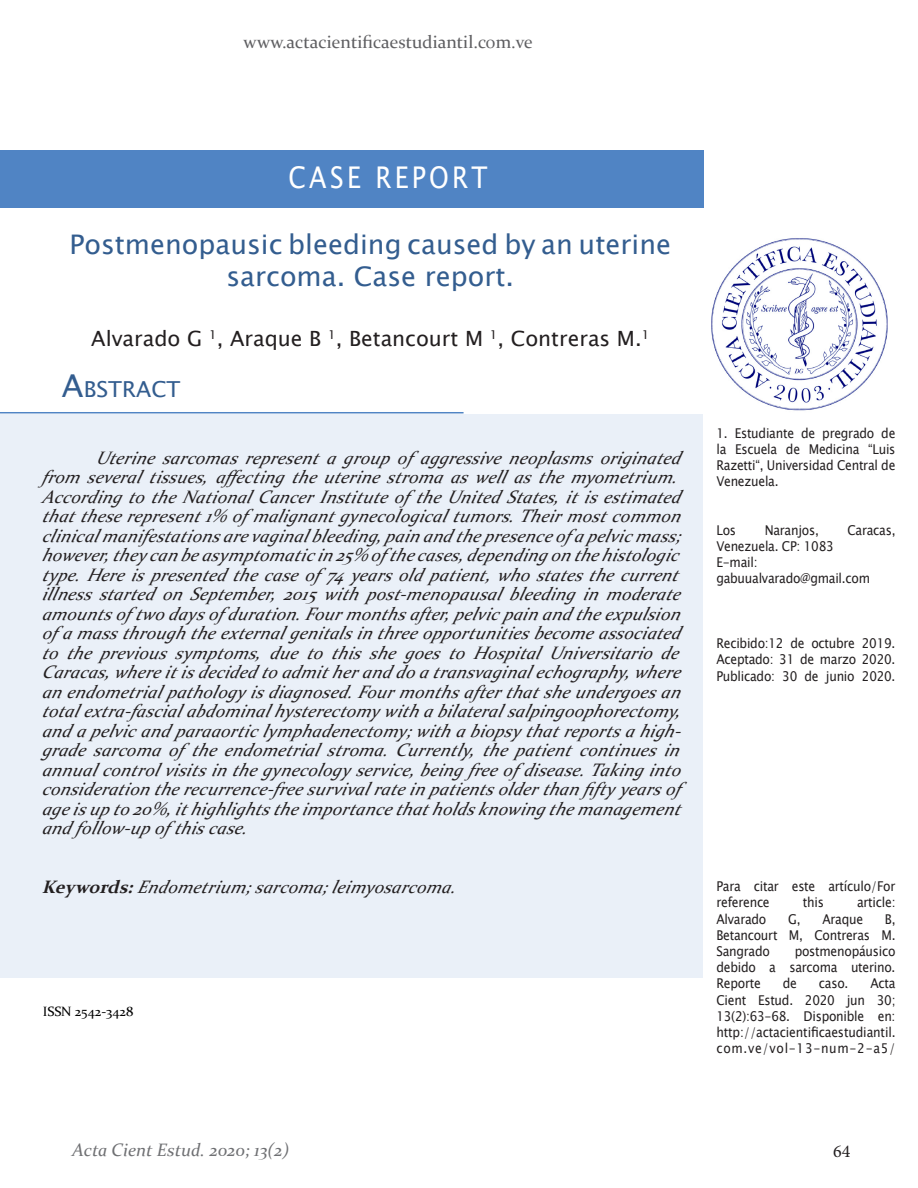
<style>
.page{position:relative;width:918px;height:1188px;background:#fff}
.page>*{position:absolute;margin:0;border:0;box-sizing:border-box;transform-origin:0 0}
.t1{font:30px "Lucida Sans Unicode";letter-spacing:.13em;color:#fff;scale:.85 1}
.t2{font:27px/32.4px "Lucida Sans Unicode";color:#335d8f;text-align:center}
.t3{font:22.05px "Lucida Sans Unicode";color:#335d8f}
.t4{font:21px "Lucida Sans Unicode";color:#231f20}
.t5{font:italic 18px/19.5px "Constantia";letter-spacing:.01em;color:#231f20}
.t6{font:18px "Constantia";color:#5f5f62}
.t7{font:italic 18px "Constantia";color:#6f7073}
.t8{font:18px "Minion Pro";color:#231f20}
.t9{font:13.5px/16.2px "Lucida Sans Unicode";letter-spacing:-.02em;color:#231f20;text-align:justify;scale:.9 1}
.t10{font:13.5px "Constantia";color:#000}
.s1{font-size:31.5px}
.s2{font-weight:700}
</style>
<div class="page">
<div style="left:0;top:414px;width:703px;height:564px;background:#eaf0f8"></div>
<div style="left:0;top:150px;width:704px;height:58px;background:#5084c4"></div>
<hr style="left:0;top:412px;width:464px;height:1px;background:#5084c4">
<img style="left:711px;top:238px;width:176px;height:173px">
<p class="t6" style="left:244px;top:29px;width:291px">www.actacientificaestudiantil.com.ve</p>
<p class="t1" style="left:288px;top:154px;width:236px">CASE REPORT</p>
<p class="t2" style="left:70px;top:228px;width:603px">Postmenopausic bleeding caused by an uterine sarcoma. Case report.</p>
<p class="t4" style="left:91px;top:322px;width:560px">Alvarado G <sup>1</sup>, Araque B <sup>1</sup>, Betancourt M <sup>1</sup>, Contreras M.<sup>1</sup></p>
<p class="t3" style="left:62px;top:372px;width:120px"><span class="s1">A</span>BSTRACT</p>
<p class="t5" style="left:42px;top:447px;width:651px;text-indent:54px">Uterine sarcomas rep resent a g roup ofagg ressive neop lasms orig inated from several tissues, affecting the uterine stroma as well as the myometrium.<br>According totheNationalCancerInstituteoftheUnitedStates,itisestimated thattheserep resent1% ofmalignantgynecolog icaltumors.Theirmostcommon clinicalmanifestationsarevag inalbleeding,painandthep resenceofapelvicmass; however, they can be asymp tomatic in 25 % ofthe cases, dep ending on the histolog ic type. Here is presented the case of74 years old patient, who states the current illness started on Sep tember, 2015 with post-menopausal bleeding in moderate amountsoftwodaysofduration.Fourmonthsafter,p elvicp ainandtheexp ulsion ofamassthroughtheexternalgenitalsinthreeopp ortunitiesbecomeassociated to the p revious symp toms, due to this she goes to Hosp ital Universitario de Caracas,whereitisdecidedtoadmitheranddoatransvag inalechog rap hy,where anendometrialpathology isdiagnosed.Fourmonthsafterthatsheundergoesan totalextra-fascialabdominalhysterectomy withabilateralsalp ing oop horectomy, andapelvicandparaaorticlymphadenectomy;withabiopsy thatreportsahigh&shy;grade sarcoma of the endometrial stroma. Currently, the patient continues in annualcontrolvisitsinthegynecology service,being freeofdisease.Taking into considerationtherecurrence-freesurvivalrateinp atientsolderthanfifty yearsof ag eisup to20%,ithig hlig htstheimp ortancethatholdsknowing themanag ement andfollow-up ofthiscase.</p>
<p class="t5" style="left:42px;top:876px;width:421px"><span class="s2">Keywords:</span> Endometrium;sarcoma;leimyosarcoma.</p>
<p class="t10" style="left:43px;top:1002px;width:92px">ISSN 2542-3428</p>
<p class="t9" style="left:716px;top:425px;width:200px">1. Estudiante de pregrado de la Escuela de Medicina “Luis Razetti“, Universidad Central de Venezuela.</p>
<p class="t9" style="left:716px;top:522px;width:23px">Los</p>
<p class="t9" style="left:765px;top:522px;width:62px">Naranjos,</p>
<p class="t9" style="left:847px;top:522px;width:55px">Caracas,</p>
<p class="t9" style="left:716px;top:538px;width:132px">Venezuela. CP: 1083</p>
<p class="t9" style="left:716px;top:554px;width:47px">E-mail:</p>
<p class="t9" style="left:716px;top:571px;width:172px">gabuualvarado@gmail.com</p>
<p class="t9" style="left:716px;top:635px;width:200px">Recibido:12 de octubre 2019.<br>Aceptado: 31 de marzo 2020.</p>
<p class="t9" style="left:716px;top:668px;width:200px">Publicado: 30 de junio 2020.</p>
<p class="t9" style="left:716px;top:878px;width:200px">Para citar este artículo/For</p>
<p class="t9" style="left:716px;top:895px;width:61px">reference</p>
<p class="t9" style="left:803px;top:895px;width:25px">this</p>
<p class="t9" style="left:857px;top:895px;width:44px">article:</p>
<p class="t9" style="left:716px;top:911px;width:57px">Alvarado</p>
<p class="t9" style="left:788px;top:911px;width:15px">G,</p>
<p class="t9" style="left:822px;top:911px;width:47px">Araque</p>
<p class="t9" style="left:716px;top:911px;width:200px;text-align:right">B,<br>Betancourt M, Contreras M.</p>
<p class="t9" style="left:716px;top:943px;width:61px">Sangrado</p>
<p class="t9" style="left:716px;top:943px;width:200px;text-indent:78px">postmenopáusico debido a sarcoma uterino.<br>Reporte</p>
<p class="t9" style="left:783px;top:976px;width:17px">de</p>
<p class="t9" style="left:819px;top:976px;width:34px">caso.</p>
<p class="t9" style="left:870px;top:976px;width:29px">Acta</p>
<p class="t9" style="left:716px;top:992px;width:201px">Cient Estud. 2020 jun 30; 13(2):63-68. Disponible en: http://actacientificaestudiantil. com.ve/vol-13-num-2-a5/</p>
<p class="t7" style="left:72px;top:1138px;width:219px">Acta Cient Estud. 2020; 13(2)</p>
<p class="t8" style="left:833px;top:1139px;width:19px">64</p>
</div>
